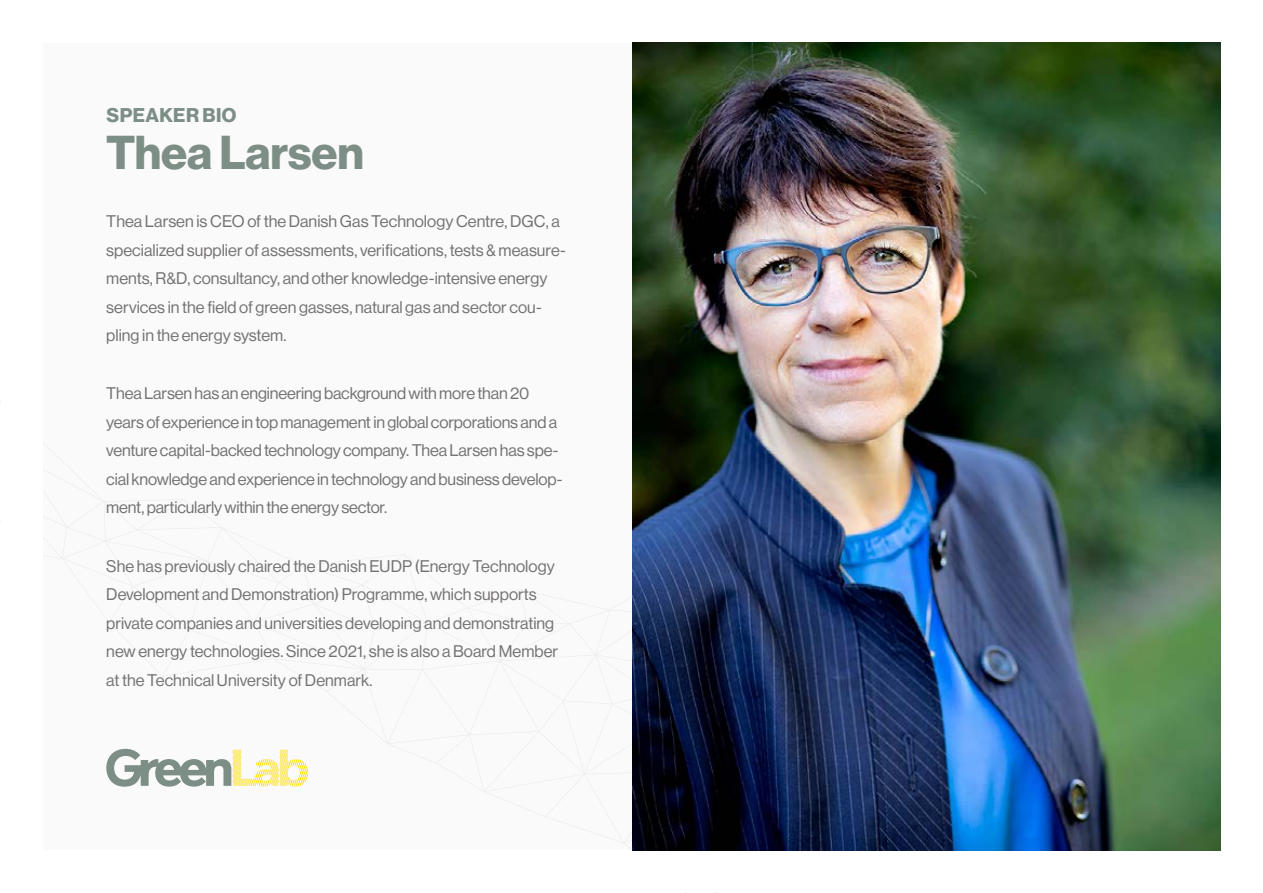
<style>
.page{position:relative;width:1263px;height:893px;background:#fff}
.page>*{position:absolute;margin:0;border:0;box-sizing:border-box;transform-origin:0 0}
.t1{font:700 46.5px "Neue Haas Display";letter-spacing:-.005em;color:#7d8e87}
.t2{font:700 19.5px "Neue Haas Display";letter-spacing:.025em;color:#7d8e87}
.t3{font:16.5px/28.5px "Neue Haas Display";letter-spacing:-.005em;color:#747172}
</style>
<div class="page">
<div style="left:43px;top:43px;width:588px;height:807px;background:#fafafa"></div>
<svg style="left:0;top:401px;width:632px;height:449px"></svg>
<div style="left:1px;top:1px;width:42px;height:891px;background:#fff"></div>
<img style="left:632px;top:43px;width:588px;height:807px">
<p class="t2" style="left:107px;top:104px;width:131px">SPEAKER BIO</p>
<h1 class="t1" style="left:106px;top:125px;width:259px">Thea Larsen</h1>
<p class="t3" style="left:106px;top:207px;width:461px">Thea Larsen is CEO of the Danish Gas Technology Centre, DGC, a specialized supplier of assessments, verifications, tests &amp; measure&shy;ments, R&amp;D, consultancy, and other knowledge-intensive energy services in the field of green gasses, natural gas and sector cou&shy;pling in the energy system.</p>
<p class="t3" style="left:106px;top:379px;width:458px">Thea Larsen has an engineering background with more than 20 years of experience in top management in global corporations and a venture capital-backed technology company. Thea Larsen has spe&shy;cial knowledge and experience in technology and business develop&shy;ment, particularly within the energy sector.</p>
<p class="t3" style="left:106px;top:552px;width:453px">She has previously chaired the Danish EUDP (Energy Technology Development and Demonstration) Programme, which supports private companies and universities developing and demonstrating new energy technologies. Since 2021, she is also a Board Member at the Technical University of Denmark.</p>
</div>
